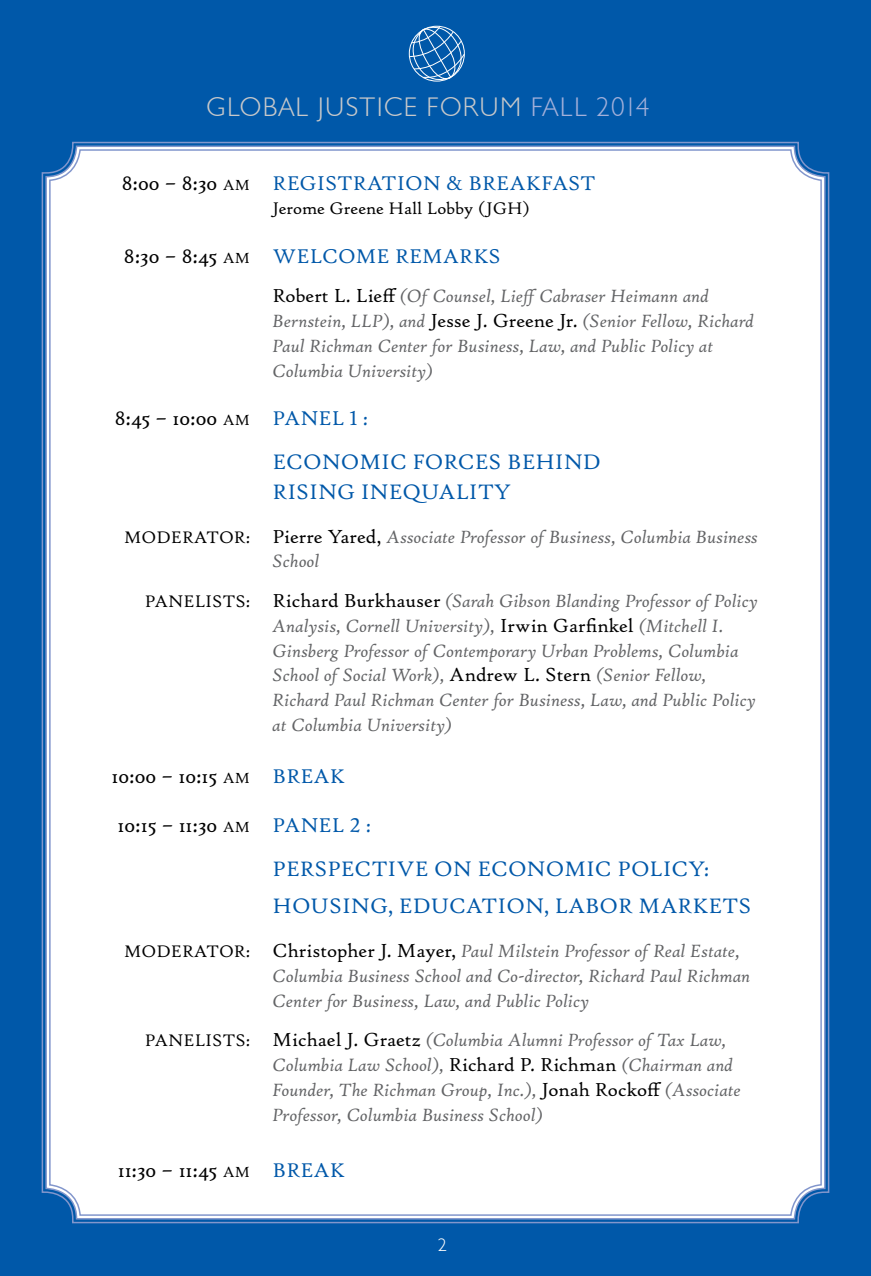
<style>
.page{position:relative;width:871px;height:1276px;background:#0058a9}
.page>*{position:absolute;margin:0;border:0;box-sizing:border-box;transform-origin:0 0}
.t1{font:300 27px "Humanist 521 BT";letter-spacing:.05em;color:#c7c8ca}
.t2{font:22.5px/44.1px "Hightower Text Roman";color:#0058a9}
.t3{font:22.5px/48.6px "Hightower Text Roman";color:#000}
.t4{font:21.38px "Hightower Text Roman";color:#0058a9}
.t5{font:italic 19.12px/24.8px "Hightower Text";color:#636466}
.t6{font:18px "Hightower Text Roman";color:#000}
.t7{font:300 18px "Humanist 521 BT";color:#fff}
.s1{color:#a3b0da}
.s2{font-size:22.5px;color:#000}
.s3{font-size:15.75px;color:#000}
.s4{font-family:"Hightower Text Roman";font-style:normal;font-size:20.25px;color:#000}
.s5{color:#000}
.s6{font-size:21.38px}
.s7{font-family:"Hightower Text Roman SC";font-size:21.38px}
.s8{font-family:"Hightower Text Roman";font-style:normal;font-size:18px;color:#000}
.s9{font-size:15.75px}
.s10{font-size:21.38px;color:#0058a9}
.s11{font-family:"Hightower Text Roman SC";font-size:21.38px;color:#0058a9}
</style>
<div class="page">
<div style="left:45px;top:145px;width:781px;height:1075px;background:#fff"></div>
<svg style="left:408px;top:25px;width:57px;height:57px"></svg>
<h1 class="t1" style="left:207px;top:90px;width:444px">GLOBAL JUSTICE FORUM <span class="s1">FALL 2014</span></h1>
<p class="t4" style="left:122px;top:170px;width:475px"><span class="s2">8:00 – 8:30</span> <span class="s3">AM</span> REGISTRATION &amp; BREAKFAST</p>
<p class="t6" style="left:273px;top:198px;width:258px">Jerome Greene Hall Lobby (JGH)</p>
<p class="t4" style="left:124px;top:244px;width:378px"><span class="s2">8:30 – 8:45</span> <span class="s3">AM</span> WELCOME REMARKS</p>
<p class="t5" style="left:273px;top:284px;width:483px"><span class="s4">Robert L. Lieff</span> (Of Counsel, Lieff Cabraser Heimann and Bernstein, LLP), and <span class="s4">Jesse J. Greene Jr.</span> (Senior Fellow, Richard Paul Richman Center for Business, Law, and Public Policy at Columbia University)</p>
<p class="t2" style="left:273px;top:396px;width:330px;text-indent:-158px"><span class="s5">8:45 – 10:00</span> <span class="s3">AM</span> <span class="s6">PANEL</span> <span class="s7">1</span> <span class="s6">:<br></span>ECONOMIC FORCES BEHIND</p>
<p class="t2" style="left:273px;top:469px;width:240px">RISING INEQUALITY</p>
<p class="t5" style="left:273px;top:525px;width:487px;text-indent:-148px"><span class="s8">MODERATOR:</span> <span class="s4">Pierre Yared,</span> Associate Professor of Business, Columbia Business<br>School</p>
<p class="t5" style="left:273px;top:589px;width:487px;text-indent:-128px"><span class="s8">PANELISTS:</span> <span class="s4">Richard Burkhauser</span> (Sarah Gibson Blanding Professor of Policy Analysis, Cornell University), <span class="s4">Irwin Garfinkel</span> (Mitchell I.<br>Ginsberg Professor of Contemporary Urban Problems, Columbia School of Social Work), <span class="s4">Andrew L. Stern</span> (Senior Fellow, Richard Paul Richman Center for Business, Law, and Public Policy at Columbia University)</p>
<p class="t3" style="left:111px;top:751px;width:261px">10:00 – 10:15 <span class="s9">AM</span> <span class="s10">BREAK<br></span>10:15 – 11:30 <span class="s9">AM</span> <span class="s10">PANEL</span> <span class="s11">2</span> <span class="s10">:</span></p>
<p class="t2" style="left:273px;top:850px;width:480px;line-height:37.4px">PERSPECTIVE ON ECONOMIC POLICY:<br>HOUSING, EDUCATION, LABOR MARKETS</p>
<p class="t5" style="left:273px;top:939px;width:479px;text-indent:-148px"><span class="s8">MODERATOR:</span> <span class="s4">Christopher J. Mayer,</span> Paul Milstein Professor of Real Estate,<br>Columbia Business School and Co-director, Richard Paul Richman<br>Center for Business, Law, and Public Policy</p>
<p class="t5" style="left:273px;top:1028px;width:470px;text-indent:-128px"><span class="s8">PANELISTS:</span> <span class="s4">Michael J. Graetz</span> (Columbia Alumni Professor of Tax Law, Columbia Law School), <span class="s4">Richard P. Richman</span> (Chairman and Founder, The Richman Group, Inc.), <span class="s4">Jonah Rockoff</span> (Associate Professor, Columbia Business School)</p>
<p class="t3" style="left:118px;top:1146px;width:229px">11:30 – 11:45 <span class="s9">AM</span> <span class="s10">BREAK</span></p>
<p class="t7" style="left:438px;top:1234px;width:11px">2</p>
</div>
